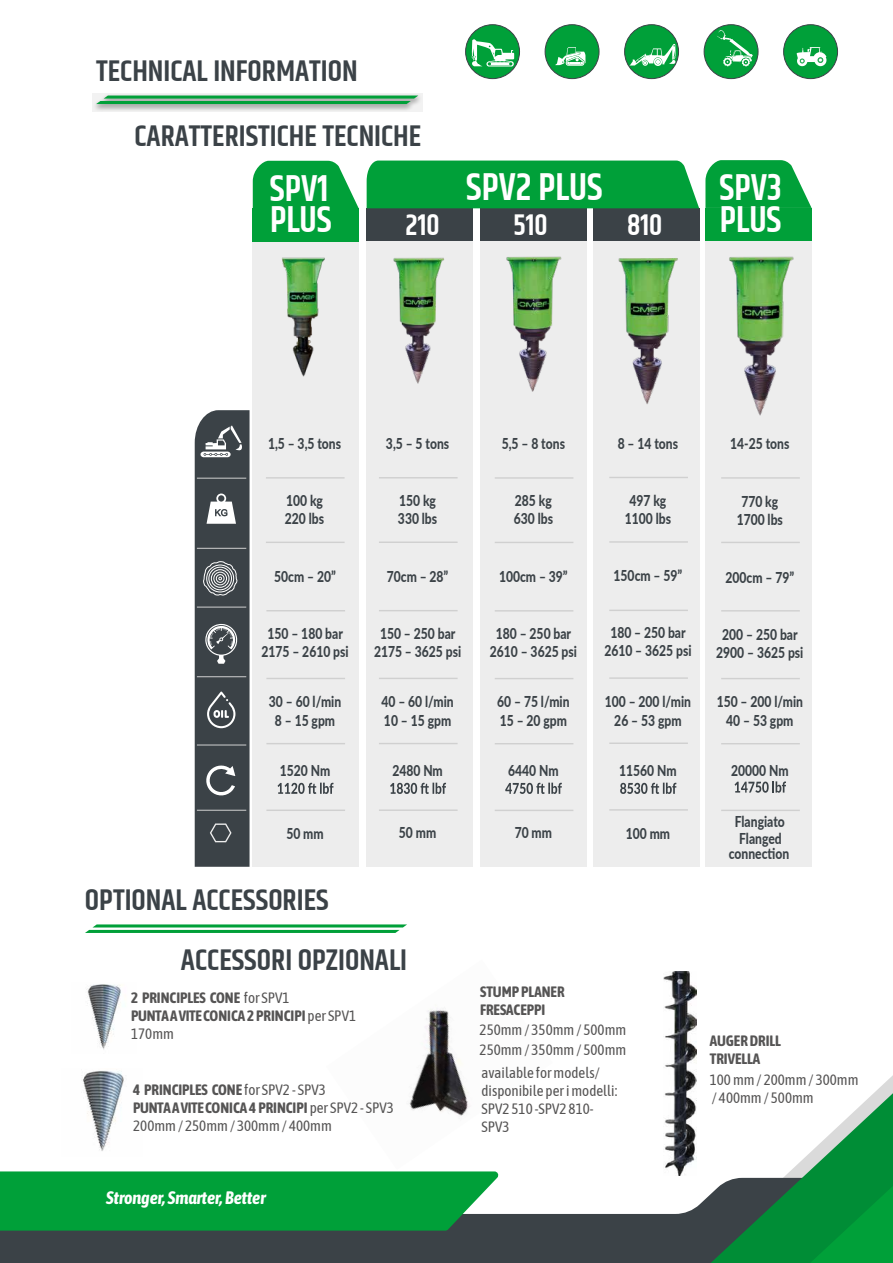
<style>
.page{position:relative;width:893px;height:1263px;background:#fff}
.page>*{position:absolute;margin:0;border:0;box-sizing:border-box;transform-origin:0 0}
.t1{font:600 39px "Khand";color:#fff;scale:.95 1}
.t2{font:600 37.65px/31.7px "Khand";color:#fff;scale:.95 1}
.t3{font:600 30px/64.9px "Khand";color:#3b4247}
.t4{font:600 30px "Khand";color:#fff;scale:.95 1}
.t5{font:italic 700 18px "Asap Condensed";color:#fff}
.t6{font:800 15px/18px "Lato";color:#3b4247;text-align:center;scale:.81 1}
.t7{font:15px/18px "Asap Condensed";color:#555454}
.t8{font:700 15px/18px "Asap Condensed";color:#555454}
.s1{font-weight:400}
.s2{font-weight:700}
</style>
<div class="page">
<img style="left:409px;top:1009px;width:61px;height:107px">
<div style="left:0;top:1210px;width:692px;height:53px;background:#3b4247"></div>
<svg style="left:692px;top:1075px;width:201px;height:188px"></svg>
<div style="left:0;top:1171px;width:499px;height:59px;background:#00a039"></div>
<svg style="left:93px;top:94px;width:330px;height:18px;background:#cbd2cd"></svg>
<svg style="left:96px;top:96px;width:322px;height:8px;background:#3ca862"></svg>
<svg style="left:705px;top:160px;width:107px;height:48px;background:#22ac54"></svg>
<div style="left:705px;top:208px;width:107px;height:33px;background:#00a039"></div>
<div style="left:705px;top:242px;width:107px;height:625px;background:#ededed"></div>
<div style="left:253px;top:242px;width:106px;height:625px;background:#ededed"></div>
<div style="left:367px;top:208px;width:106px;height:34px;background:#3b4247"></div>
<div style="left:367px;top:242px;width:106px;height:625px;background:#ededed"></div>
<div style="left:480px;top:208px;width:106px;height:34px;background:#3b4247"></div>
<div style="left:480px;top:242px;width:106px;height:625px;background:#ededed"></div>
<div style="left:593px;top:209px;width:106px;height:33px;background:#3b4247"></div>
<div style="left:593px;top:242px;width:106px;height:625px;background:#ededed"></div>
<div style="left:367px;top:161px;width:332px;height:47px;background:#00a039"></div>
<hr style="left:266px;top:477px;width:79px;height:2px;background:#d0d0d0">
<hr style="left:266px;top:542px;width:79px;height:1px;background:#d0d0d0">
<hr style="left:266px;top:610px;width:79px;height:1px;background:#d0d0d0">
<hr style="left:266px;top:678px;width:79px;height:1px;background:#d0d0d0">
<hr style="left:266px;top:743px;width:79px;height:1px;background:#d0d0d0">
<hr style="left:379px;top:477px;width:79px;height:1px;background:#d0d0d0">
<hr style="left:379px;top:541px;width:79px;height:2px;background:#d0d0d0">
<hr style="left:379px;top:610px;width:79px;height:1px;background:#d0d0d0">
<hr style="left:379px;top:678px;width:79px;height:1px;background:#d0d0d0">
<hr style="left:379px;top:743px;width:79px;height:1px;background:#d0d0d0">
<hr style="left:495px;top:477px;width:78px;height:2px;background:#d0d0d0">
<hr style="left:495px;top:542px;width:78px;height:1px;background:#d0d0d0">
<hr style="left:495px;top:610px;width:78px;height:1px;background:#d0d0d0">
<hr style="left:495px;top:678px;width:78px;height:1px;background:#d0d0d0">
<hr style="left:495px;top:743px;width:78px;height:1px;background:#d0d0d0">
<hr style="left:609px;top:477px;width:79px;height:1px;background:#d0d0d0">
<hr style="left:609px;top:541px;width:79px;height:2px;background:#d0d0d0">
<hr style="left:609px;top:610px;width:79px;height:1px;background:#d0d0d0">
<hr style="left:609px;top:677px;width:79px;height:2px;background:#d0d0d0">
<hr style="left:609px;top:742px;width:79px;height:2px;background:#d0d0d0">
<svg style="left:278px;top:783px;width:56px;height:11px"></svg>
<svg style="left:390px;top:783px;width:56px;height:11px"></svg>
<svg style="left:505px;top:783px;width:57px;height:11px"></svg>
<svg style="left:620px;top:783px;width:56px;height:11px"></svg>
<hr style="left:266px;top:809px;width:79px;height:2px;background:#d0d0d0">
<hr style="left:379px;top:809px;width:79px;height:2px;background:#d0d0d0">
<hr style="left:495px;top:810px;width:78px;height:1px;background:#d0d0d0">
<hr style="left:609px;top:809px;width:79px;height:2px;background:#d0d0d0">
<hr style="left:721px;top:477px;width:79px;height:2px;background:#d0d0d0">
<hr style="left:721px;top:542px;width:79px;height:1px;background:#d0d0d0">
<hr style="left:721px;top:610px;width:79px;height:1px;background:#d0d0d0">
<hr style="left:721px;top:678px;width:79px;height:1px;background:#d0d0d0">
<hr style="left:721px;top:743px;width:79px;height:1px;background:#d0d0d0">
<svg style="left:735px;top:781px;width:51px;height:12px"></svg>
<hr style="left:721px;top:810px;width:79px;height:1px;background:#d0d0d0">
<svg style="left:85px;top:924px;width:322px;height:9px;background:#58c07d"></svg>
<img style="left:83px;top:1071px;width:41px;height:80px">
<img style="left:86px;top:984px;width:35px;height:66px">
<img style="left:663px;top:971px;width:34px;height:204px">
<svg style="left:195px;top:410px;width:55px;height:457px;background:#51575b"></svg>
<svg style="left:253px;top:161px;width:106px;height:48px;background:#1fab51"></svg>
<div style="left:253px;top:209px;width:106px;height:33px;background:#00a039"></div>
<div style="left:784px;top:25px;width:53px;height:54px;background:#00a039;border-radius:50%"></div>
<div style="left:783px;top:24px;width:55px;height:55px;border:1px solid #3c4247;border-radius:50%"></div>
<svg style="left:796px;top:47px;width:31px;height:19px"></svg>
<div style="left:466px;top:25px;width:53px;height:54px;background:#00a039;border-radius:50%"></div>
<div style="left:465px;top:24px;width:55px;height:55px;border:1px solid #3c4247;border-radius:50%"></div>
<svg style="left:471px;top:39px;width:43px;height:28px"></svg>
<div style="left:545px;top:25px;width:54px;height:54px;background:#00a039;border-radius:50%"></div>
<div style="left:545px;top:24px;width:54px;height:55px;border:1px solid #3c4247;border-radius:50%"></div>
<svg style="left:555px;top:47px;width:31px;height:19px"></svg>
<div style="left:704px;top:25px;width:54px;height:54px;background:#00a039;border-radius:50%"></div>
<div style="left:704px;top:24px;width:54px;height:55px;border:1px solid #3c4247;border-radius:50%"></div>
<svg style="left:717px;top:30px;width:36px;height:36px"></svg>
<div style="left:625px;top:25px;width:53px;height:54px;background:#00a039;border-radius:50%"></div>
<div style="left:624px;top:24px;width:55px;height:55px;border:1px solid #3c4247;border-radius:50%"></div>
<svg style="left:629px;top:44px;width:47px;height:22px"></svg>
<img style="left:393px;top:257px;width:52px;height:127px">
<img style="left:506px;top:246px;width:81px;height:167px">
<img style="left:618px;top:258px;width:60px;height:146px">
<img style="left:699px;top:244px;width:95px;height:196px">
<img style="left:252px;top:232px;width:73px;height:166px">
<h3 class="t3" style="left:134px;top:40px;width:288px;text-indent:-38px">TECHNICAL INFORMATION<br>CARATTERISTICHE TECNICHE</h3>
<h2 class="t2" style="left:270px;top:174px;width:67px">SPV1<br>PLUS</h2>
<h1 class="t1" style="left:466px;top:161px;width:145px">SPV2 PLUS</h1>
<h3 class="t4" style="left:406px;top:205px;width:37px">210</h3>
<h3 class="t4" style="left:514px;top:205px;width:37px">510</h3>
<h3 class="t4" style="left:627px;top:205px;width:38px">810</h3>
<h2 class="t2" style="left:719px;top:174px;width:67px">SPV3<br>PLUS</h2>
<p class="t6" style="left:268px;top:434px;width:92px">1,5 – 3,5 tons</p>
<p class="t6" style="left:386px;top:434px;width:80px">3,5 – 5 tons</p>
<p class="t6" style="left:502px;top:434px;width:80px">5,5 – 8 tons</p>
<p class="t6" style="left:618px;top:434px;width:76px">8 – 14 tons</p>
<p class="t6" style="left:730px;top:434px;width:75px">14-25 tons</p>
<p class="t6" style="left:285px;top:491px;width:50px;text-align:left">100 kg<br>220 lbs</p>
<p class="t6" style="left:398px;top:491px;width:50px;text-align:left">150 kg<br>330 lbs</p>
<p class="t6" style="left:514px;top:491px;width:50px;text-align:left">285 kg<br>630 lbs</p>
<p class="t6" style="left:625px;top:491px;width:59px">497 kg<br>1100 lbs</p>
<p class="t6" style="left:737px;top:491px;width:59px">770 kg<br>1700 lbs</p>
<p class="t6" style="left:274px;top:567px;width:78px">50cm – 20”</p>
<p class="t6" style="left:387px;top:566px;width:78px">70cm – 28”</p>
<p class="t6" style="left:499px;top:567px;width:86px">100cm – 39”</p>
<p class="t6" style="left:614px;top:566px;width:86px">150cm – 59”</p>
<p class="t6" style="left:725px;top:568px;width:86px">200cm – 79”</p>
<p class="t6" style="left:261px;top:624px;width:109px">150 – 180 bar<br>2175 – 2610 psi</p>
<p class="t6" style="left:269px;top:691px;width:91px;line-height:19.5px">30 – 60 l/min<br>8 – 15 gpm</p>
<p class="t6" style="left:280px;top:760px;width:64px">1520 Nm</p>
<p class="t6" style="left:286px;top:824px;width:48px">50 mm</p>
<p class="t6" style="left:374px;top:624px;width:109px">150 – 250 bar<br>2175 – 3625 psi</p>
<p class="t6" style="left:381px;top:691px;width:91px;line-height:19.5px;text-align:left">40 – 60 l/min<br>10 – 15 gpm</p>
<p class="t6" style="left:392px;top:760px;width:64px">2480 Nm</p>
<p class="t6" style="left:399px;top:823px;width:48px">50 mm</p>
<p class="t6" style="left:490px;top:624px;width:109px">180 – 250 bar<br>2610 – 3625 psi</p>
<p class="t6" style="left:497px;top:691px;width:91px;line-height:19.5px;text-align:left">60 – 75 l/min<br>15 – 20 gpm</p>
<p class="t6" style="left:508px;top:760px;width:64px">6440 Nm</p>
<p class="t6" style="left:515px;top:823px;width:48px">70 mm</p>
<p class="t6" style="left:604px;top:623px;width:109px">180 – 250 bar<br>2610 – 3625 psi</p>
<p class="t6" style="left:605px;top:691px;width:108px;line-height:19.5px">100 – 200 l/min<br>26 – 53 gpm</p>
<p class="t6" style="left:619px;top:760px;width:72px">11560 Nm</p>
<p class="t6" style="left:626px;top:824px;width:56px">100 mm</p>
<p class="t6" style="left:716px;top:625px;width:109px">200 – 250 bar<br>2900 – 3625 psi</p>
<p class="t6" style="left:717px;top:691px;width:108px;line-height:19.5px">150 – 200 l/min<br>40 – 53 gpm</p>
<p class="t6" style="left:731px;top:760px;width:72px">20000 Nm</p>
<p class="t6" style="left:735px;top:811px;width:63px;text-align:left">Flangiato<br>Flanged</p>
<p class="t6" style="left:729px;top:844px;width:76px">connection</p>
<h3 class="t3" style="left:181px;top:871px;width:228px;line-height:60.4px;text-indent:-96px">OPTIONAL ACCESSORIES<br>ACCESSORI OPZIONALI</h3>
<p class="t8" style="left:131px;top:987px;width:226px">2 PRINCIPLES CONE <span class="s1">for SPV1<br></span>PUNTA A VITE CONICA 2 PRINCIPI <span class="s1">per SPV1<br>170mm</span></p>
<p class="t7" style="left:133px;top:1080px;width:262px"><span class="s2">4 PRINCIPLES CONE</span> for SPV2 - SPV3<br><span class="s2">PUNTA A VITE CONICA 4 PRINCIPI</span> per SPV2 - SPV3<br>200mm / 250mm / 300mm / 400mm</p>
<p class="t8" style="left:480px;top:981px;width:86px">STUMP PLANER<br>FRESACEPPI</p>
<p class="t7" style="left:480px;top:1019px;width:148px;line-height:19.6px">250mm / 350mm / 500mm<br>250mm / 350mm / 500mm</p>
<p class="t7" style="left:481px;top:1063px;width:137px">available for models/ disponibile per i modelli:<br>SPV2 510 -SPV2 810-<br>SPV3</p>
<p class="t8" style="left:710px;top:1031px;width:73px">AUGER DRILL<br>TRIVELLA</p>
<p class="t7" style="left:710px;top:1070px;width:150px">100 mm / 200mm / 300mm / 400mm / 500mm</p>
<p class="t5" style="left:106px;top:1185px;width:161px">Stronger, Smarter, Better</p>
</div>
